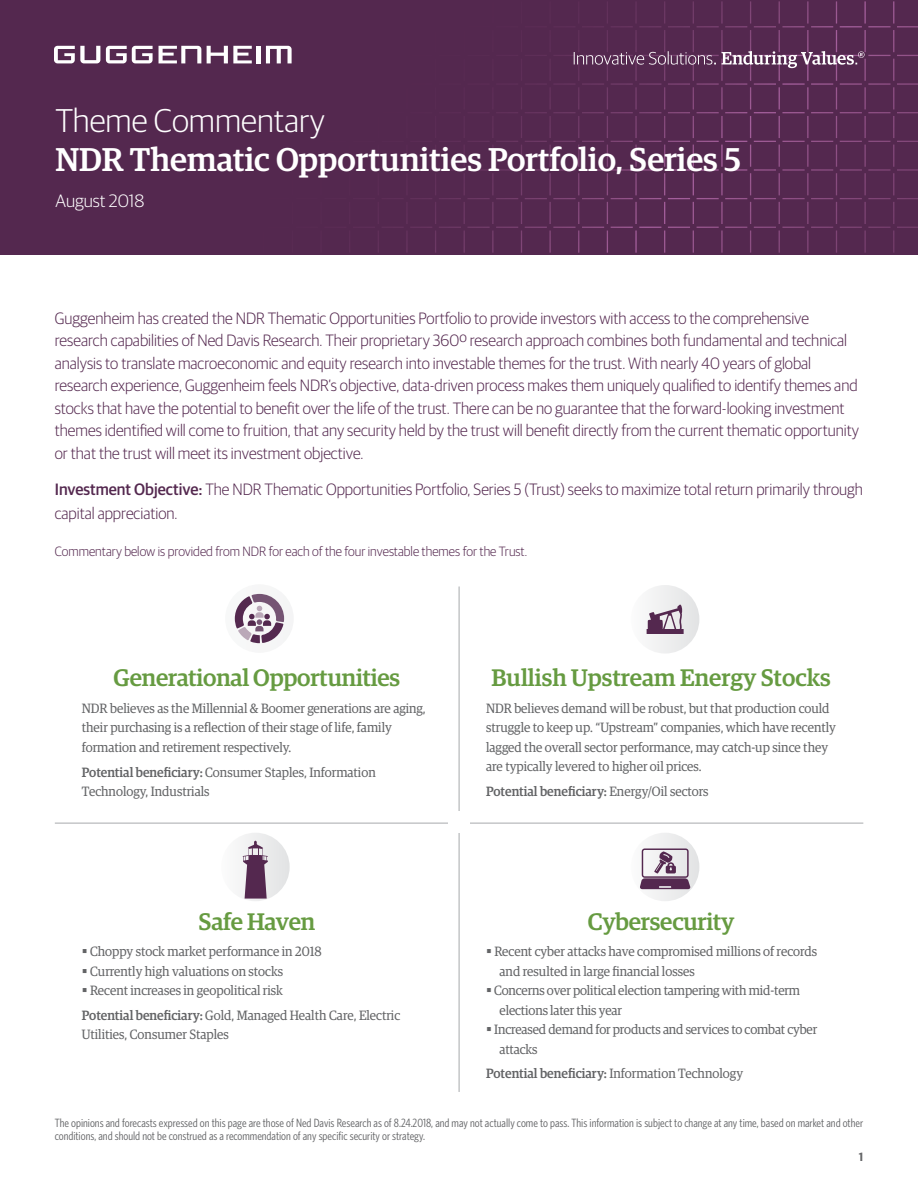
<style>
.page{position:relative;width:918px;height:1188px;background:#fff}
.page>*{position:absolute;margin:0;border:0;box-sizing:border-box;transform-origin:0 0}
.t1{font:500 33px "Guardian Egyp";color:#fff}
.t2{font:300 33px "Guardian Sans";color:#fff}
.t3{font:500 24px "Guardian Egyp";letter-spacing:-.01em;color:#669b41}
.t4{font:300 18px "Guardian Sans";color:#fff}
.t5{font:300 16.5px/22.5px "Guardian Sans";color:#54284f;scale:.96 1}
.t6{font:13.5px/19.5px "Guardian Egyp";color:#636466;scale:.95 1}
.t7{font:500 13.5px "Guardian Egyp";color:#636466;scale:.95 1}
.t8{font:300 13.5px "Guardian Sans";color:#54284f;scale:.96 1}
.t9{font:12px/13.5px "Whitney Condensed";color:#636466}
.t10{font:600 12px "Guardian Sans";color:#636466}
.s1{font-weight:500}
.s2{font-weight:400}
</style>
<div class="page">
<hr style="left:459px;top:586px;width:1px;height:237px;background:#a7a9ac">
<hr style="left:55px;top:823px;width:404px;height:1px;background:#a7a9ac">
<hr style="left:459px;top:823px;width:404px;height:1px;background:#a7a9ac">
<hr style="left:459px;top:823px;width:1px;height:269px;background:#a7a9ac">
<div style="left:0;top:0;width:918px;height:254px;background:#54284f"></div>
<svg style="left:56px;top:1px;width:862px;height:51px"></svg>
<div style="left:448px;top:811px;width:22px;height:22px;background:#fff"></div>
<svg style="left:54px;top:46px;width:46px;height:17px"></svg>
<svg style="left:106px;top:46px;width:47px;height:17px"></svg>
<svg style="left:159px;top:46px;width:42px;height:17px"></svg>
<svg style="left:207px;top:46px;width:45px;height:17px"></svg>
<div style="left:256px;top:46px;width:5px;height:17px;background:#fff"></div>
<svg style="left:266px;top:46px;width:26px;height:17px"></svg>
<svg style="left:574px;top:51px;width:291px;height:17px"></svg>
<div style="left:631px;top:585px;width:68px;height:69px;background:#efeff0;border-radius:50%"></div>
<svg style="left:647px;top:604px;width:37px;height:30px"></svg>
<svg style="left:631px;top:833px;width:68px;height:68px;fill:#eeeff0"></svg>
<svg style="left:640px;top:848px;width:51px;height:41px"></svg>
<div style="left:221px;top:833px;width:69px;height:68px;background:#eff0f0;border-radius:50%"></div>
<svg style="left:243px;top:841px;width:25px;height:58px"></svg>
<div style="left:225px;top:584px;width:69px;height:69px;background:#f6f6f7;border-radius:34px"></div>
<svg style="left:235px;top:594px;width:49px;height:49px"></svg>
<h1 class="t2" style="left:56px;top:98px;width:271px">Theme Commentary</h1>
<h1 class="t1" style="left:56px;top:136px;width:687px">NDR Thematic Opportunities Portfolio, Series 5</h1>
<p class="t4" style="left:56px;top:189px;width:90px">August 2018</p>
<p class="t5" style="left:55px;top:306px;width:839px">Guggenheim has created the NDR Thematic Opportunities Portfolio to provide investors with access to the comprehensive research capabilities of Ned Davis Research. Their proprietary 360º research approach combines both fundamental and technical analysis to translate macroeconomic and equity research into investable themes for the trust. With nearly 40 years of global research experience, Guggenheim feels NDR’s objective, data-driven process makes them uniquely qualified to identify themes and stocks that have the potential to benefit over the life of the trust. There can be no guarantee that the forward-looking investment themes identified will come to fruition, that any security held by the trust will benefit directly from the current thematic opportunity or that the trust will meet its investment objective.</p>
<p class="t5" style="left:55px;top:476px;width:843px;line-height:24px"><span class="s1">Investment Objective:</span> The NDR Thematic Opportunities Portfolio, Series 5 (Trust) seeks to maximize total return primarily through capital appreciation.</p>
<p class="t8" style="left:55px;top:542px;width:494px">Commentary below is provided from NDR for each of the four investable themes for the Trust.</p>
<h2 class="t3" style="left:114px;top:661px;width:288px">Generational Opportunities</h2>
<p class="t6" style="left:82px;top:697px;width:364px">NDR believes as the Millennial &amp; Boomer generations are aging, their purchasing is a reflection of their stage of life, family formation and retirement respectively.</p>
<p class="t6" style="left:82px;top:761px;width:311px"><span class="s1">Potential beneficiary:</span> Consumer Staples, Information<br>Technology, Industrials</p>
<h2 class="t3" style="left:199px;top:904px;width:118px">Safe Haven</h2>
<p class="t6" style="left:82px;top:941px;width:254px">▪ Choppy stock market performance in 2018</p>
<p class="t6" style="left:82px;top:960px;width:213px">▪ Currently high valuations on stocks</p>
<p class="t6" style="left:82px;top:977px;width:337px;line-height:24.9px">▪ Recent increases in geopolitical risk<br><span class="s1">Potential beneficiary:</span> Gold, Managed Health Care, Electric</p>
<p class="t6" style="left:82px;top:1024px;width:156px">Utilities, Consumer Staples</p>
<h2 class="t3" style="left:492px;top:661px;width:341px">Bullish Upstream Energy Stocks</h2>
<p class="t6" style="left:486px;top:697px;width:370px">NDR believes demand will be robust, but that production could struggle to keep up. “Upstream” companies, which have recently lagged the overall sector performance, may catch-up since they are typically levered to higher oil prices.</p>
<p class="t7" style="left:486px;top:782px;width:236px">Potential beneficiary: <span class="s2">Energy/Oil sectors</span></p>
<h2 class="t3" style="left:588px;top:904px;width:148px">Cybersecurity</h2>
<p class="t6" style="left:500px;top:941px;width:336px;text-indent:-14px">▪ Recent cyber attacks have compromised millions of records and resulted in large financial losses</p>
<p class="t6" style="left:500px;top:980px;width:318px;text-indent:-14px">▪ Concerns over political election tampering with mid-term elections later this year</p>
<p class="t6" style="left:500px;top:1019px;width:336px;text-indent:-14px">▪ Increased demand for products and services to combat cyber attacks</p>
<p class="t7" style="left:486px;top:1064px;width:272px">Potential beneficiary: <span class="s2">Information Technology</span></p>
<p class="t9" style="left:55px;top:1115px;width:810px">The opinions and forecasts expressed on this page are those of Ned Davis Research as of 8.24.2018, and may not actually come to pass. This information is subject to change at any time, based on market and other conditions, and should not be construed as a recommendation of any specific security or strategy.</p>
<p class="t10" style="left:859px;top:1148px;width:6px">1</p>
</div>
